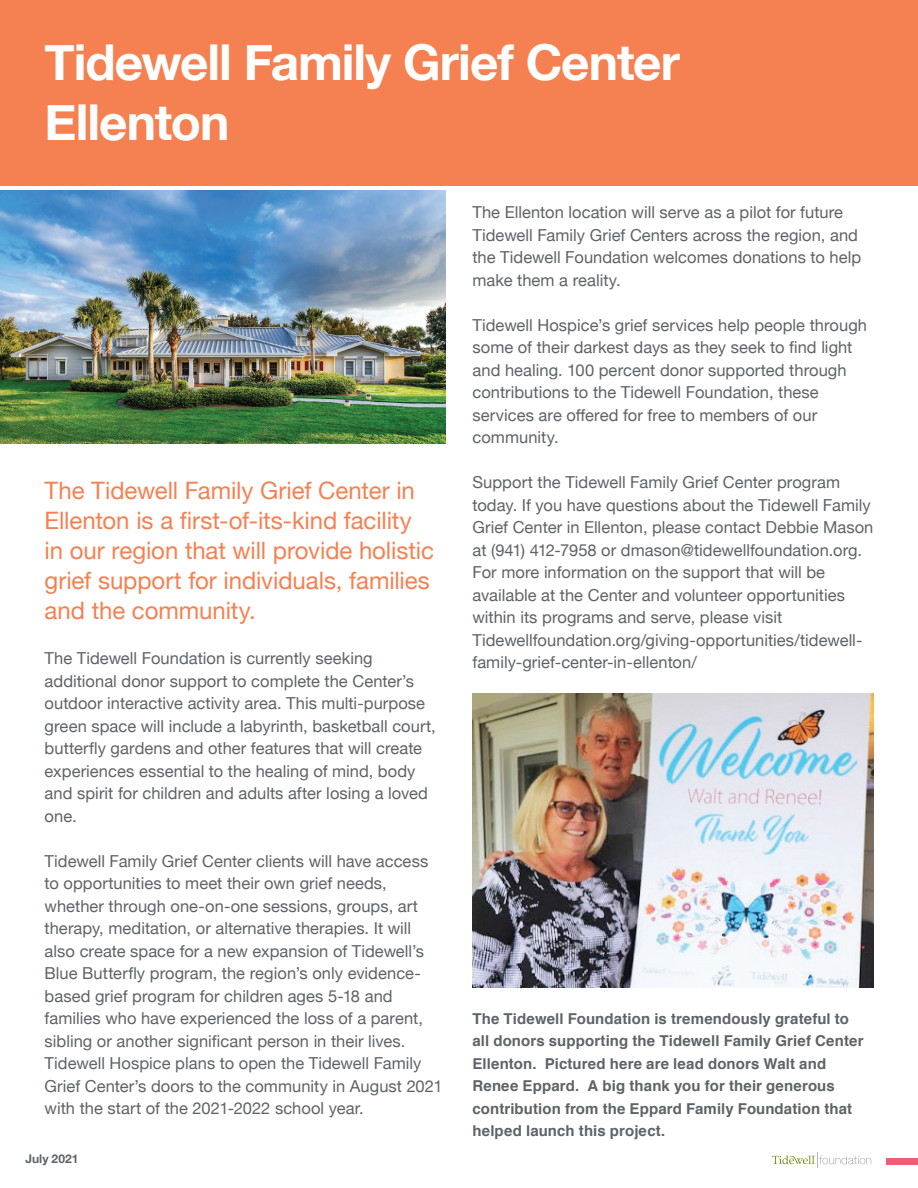
<style>
.page{position:relative;width:918px;height:1188px;background:#fff}
.page>*{position:absolute;margin:0;border:0;box-sizing:border-box;transform-origin:0 0}
.t1{font:700 49.5px/60px "Helvetica Neue";letter-spacing:-.02em;color:#fff}
.t2{font:24px/30px "Helvetica Neue";letter-spacing:-.005em;color:#f58152}
.t3{font:16.5px/22.5px "Helvetica Neue";color:#5d6367}
.t4{font:700 15px/22.5px "Helvetica";letter-spacing:.005em;color:#5d6367}
.t5{font:700 12px "Helvetica Neue";letter-spacing:.005em;color:#5d6367}
</style>
<div class="page">
<div style="left:886px;top:1158px;width:32px;height:7px;background:#f05d77"></div>
<svg style="left:772px;top:1152px;width:99px;height:16px"></svg>
<div style="left:0;top:0;width:918px;height:186px;background:#f58152"></div>
<img style="left:0;top:190px;width:446px;height:254px">
<img style="left:472px;top:694px;width:401px;height:293px">
<h1 class="t1" style="left:45px;top:33px;width:637px">Tidewell Family Grief Center<br>Ellenton</h1>
<h2 class="t2" style="left:45px;top:477px;width:391px">The Tidewell Family Grief Center in Ellenton is a first-of-its-kind facility in our region that will provide holistic grief support for individuals, families and the community.</h2>
<p class="t3" style="left:45px;top:648px;width:393px">The Tidewell Foundation is currently seeking additional donor support to complete the Center’s outdoor interactive activity area. This multi-purpose green space will include a labyrinth, basketball court, butterfly gardens and other features that will create experiences essential to the healing of mind, body and spirit for children and adults after losing a loved one.</p>
<p class="t3" style="left:45px;top:851px;width:400px">Tidewell Family Grief Center clients will have access to opportunities to meet their own grief needs, whether through one-on-one sessions, groups, art therapy, meditation, or alternative therapies. It will also create space for a new expansion of Tidewell’s Blue Butterfly program, the region’s only evidence&shy;based grief program for children ages 5-18 and families who have experienced the loss of a parent, sibling or another significant person in their lives.<br>Tidewell Hospice plans to open the Tidewell Family Grief Center’s doors to the community in August 2021 with the start of the 2021-2022 school year.</p>
<p class="t5" style="left:26px;top:1150px;width:54px">July 2021</p>
<p class="t3" style="left:473px;top:202px;width:390px">The Ellenton location will serve as a pilot for future Tidewell Family Grief Centers across the region, and the Tidewell Foundation welcomes donations to help make them a reality.</p>
<p class="t3" style="left:473px;top:315px;width:396px">Tidewell Hospice’s grief services help people through some of their darkest days as they seek to find light and healing. 100 percent donor supported through contributions to the Tidewell Foundation, these services are offered for free to members of our community.</p>
<p class="t3" style="left:473px;top:472px;width:402px">Support the Tidewell Family Grief Center program today. If you have questions about the Tidewell Family Grief Center in Ellenton, please contact Debbie Mason at (941) 412-7958 or dmason@tidewellfoundation.org.<br>For more information on the support that will be available at the Center and volunteer opportunities within its programs and serve, please visit Tidewellfoundation.org/giving-opportunities/tidewell&shy;family-grief-center-in-ellenton/</p>
<p class="t4" style="left:472px;top:1007px;width:393px">The Tidewell Foundation is tremendously grateful to all donors supporting the Tidewell Family Grief Center Ellenton. Pictured here are lead donors Walt and Renee Eppard. A big thank you for their generous contribution from the Eppard Family Foundation that helped launch this project.</p>
</div>
